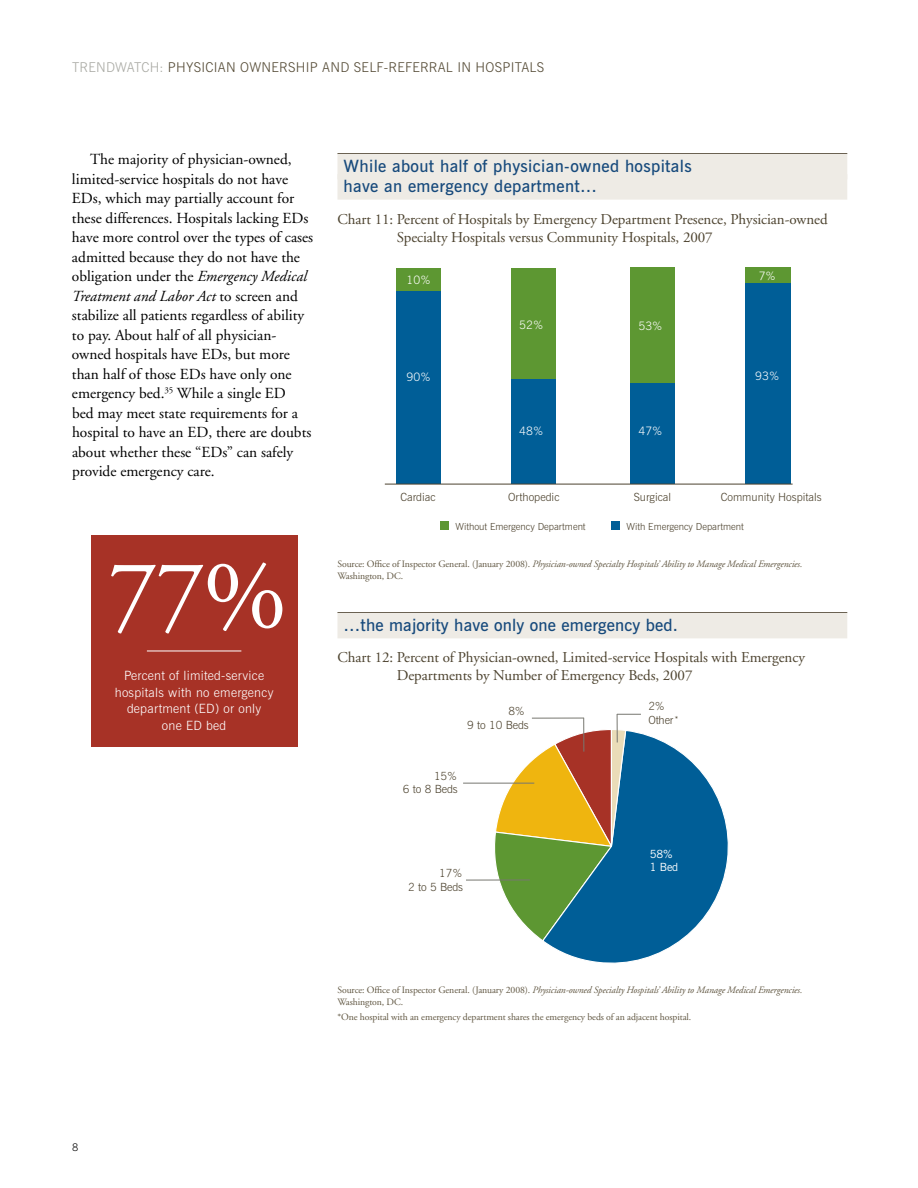
<style>
.page{position:relative;width:918px;height:1188px;background:#fff}
.page>*{position:absolute;margin:0;border:0;box-sizing:border-box;transform-origin:0 0}
.t1{font:99px "Adobe Garamond";color:#fff}
.t2{font:600 16.8px/20.2px "News Gothic BT";letter-spacing:.02em;color:#174a7c}
.t3{font:15.3px/19.5px "Adobe Garamond";color:#000}
.t4{font:15px/18px "Adobe Garamond";letter-spacing:-.005em;color:#4c422e}
.t5{font:300 13.5px "News Gothic BT";letter-spacing:.02em;color:#564c37}
.t6{font:300 13.5px "News Gothic BT";color:#aaaba5}
.t7{font:300 12.75px/16.5px "News Gothic BT";letter-spacing:.02em;color:#fff;text-align:center}
.t8{font:300 11.7px "News Gothic BT";color:#fff}
.t9{font:300 11.25px/13.5px "News Gothic BT";color:#4c422e}
.t10{font:11.25px/13.5px "News Gothic BT";color:#fff}
.t11{font:300 10.5px "News Gothic BT";color:#000}
.t12{font:italic 9.75px/12px "Adobe Garamond";letter-spacing:-.01em;color:#605641}
.t13{font:9.75px "Adobe Garamond";letter-spacing:-.01em;color:#605641}
.t14{font:300 9.75px "News Gothic BT";color:#4c422e}
.t15{font:9px "Adobe Garamond";color:#4c422e}
.s1{color:#aaaba5}
.s2{font-style:italic}
.s3{font-style:normal}
</style>
<div class="page">
<div style="left:396px;top:290px;width:45px;height:194px;background:#005e97"></div>
<div style="left:396px;top:268px;width:45px;height:23px;background:#5d9732"></div>
<div style="left:511px;top:268px;width:45px;height:112px;background:#5d9732"></div>
<div style="left:511px;top:379px;width:45px;height:105px;background:#005e97"></div>
<div style="left:630px;top:268px;width:45px;height:116px;background:#5d9732"></div>
<div style="left:630px;top:384px;width:45px;height:100px;background:#005e97"></div>
<div style="left:746px;top:268px;width:45px;height:16px;background:#5d9732"></div>
<div style="left:746px;top:284px;width:45px;height:200px;background:#005e97"></div>
<hr style="left:385px;top:484px;width:408px;height:1px;background:#4c422e">
<div style="left:611px;top:521px;width:9px;height:9px;background:#005e97"></div>
<div style="left:440px;top:521px;width:9px;height:9px;background:#5d9732"></div>
<hr style="left:338px;top:153px;width:509px;height:1px;background:#4c422e">
<div style="left:338px;top:154px;width:509px;height:25px;background:#eeebe5"></div>
<div style="left:338px;top:174px;width:509px;height:26px;background:#eeebe5"></div>
<hr style="left:338px;top:612px;width:509px;height:1px;background:#4c422e">
<div style="left:338px;top:613px;width:509px;height:25px;background:#eeebe5"></div>
<div style="left:91px;top:535px;width:207px;height:212px;background:#a73226"></div>
<hr style="left:147px;top:651px;width:94px;height:1px;background:#fff">
<svg style="left:545px;top:734px;width:184px;height:230px"></svg>
<hr style="left:466px;top:880px;width:64px;height:1px;background:#777770">
<hr style="left:463px;top:783px;width:71px;height:1px;background:#777770">
<svg style="left:490px;top:714px;width:151px;height:228px"></svg>
<hr style="left:583px;top:718px;width:1px;height:34px;background:#777770">
<p class="t6" style="left:72px;top:59px;width:10px">TREN</p>
<p class="t5" style="left:106px;top:59px;width:440px"><span class="s1">DWATCH:</span> Physician ownersh ip and Self-referral in Hospitals</p>
<p class="t3" style="left:72px;top:150px;width:243px;text-indent:18px">The majority of physician-owned, limited-service hospitals do not have EDs, which may partially account for these differences. Hospitals lacking EDs have more control over the types of cases admitted because they do not have the obligation under the <span class="s2">Emergency Medical Treatment and Labor Act</span> to screen and stabilize all patients regardless of ability to pay. About half of all physician&shy;owned hospitals have EDs, but more than half of those EDs have only one emergency bed.<sup>35</sup> While a single ED<br>bed may meet state requirements for a hospital to have an ED, there are doubts about whether these “EDs” can safely provide emergency care.</p>
<h1 class="t1" style="left:108px;top:543px;width:180px">77%</h1>
<p class="t7" style="left:115px;top:667px;width:160px">Percent of limited-service hospitals with no emergency department (ED) or only<br>one ED bed</p>
<p class="t2" style="left:344px;top:156px;width:350px">While about half of physician-owned hospitals have an emergency department…</p>
<p class="t4" style="left:397px;top:210px;width:432px;text-indent:-59px">Chart 11: Percent of Hospitals by Emergency Department Presence, Physician-owned<br>Specialty Hospitals versus Community Hospitals, 2007</p>
<p class="t8" style="left:407px;top:273px;width:26px">10%</p>
<p class="t8" style="left:407px;top:370px;width:26px">90%</p>
<p class="t8" style="left:519px;top:317px;width:26px">52%</p>
<p class="t8" style="left:519px;top:423px;width:26px">48%</p>
<p class="t8" style="left:639px;top:318px;width:26px">53%</p>
<p class="t8" style="left:639px;top:423px;width:26px">47%</p>
<p class="t8" style="left:759px;top:269px;width:19px">7%</p>
<p class="t8" style="left:755px;top:369px;width:26px">93%</p>
<p class="t9" style="left:401px;top:491px;width:37px">cardiac</p>
<p class="t9" style="left:508px;top:491px;width:53px">orthopedic</p>
<p class="t9" style="left:634px;top:491px;width:39px">surgical</p>
<p class="t9" style="left:721px;top:491px;width:102px">community Hospitals</p>
<p class="t14" style="left:456px;top:521px;width:132px">Without emergency Department</p>
<p class="t14" style="left:627px;top:521px;width:119px">With emergency Department</p>
<p class="t12" style="left:338px;top:559px;width:466px"><span class="s3">Source: Office of Inspector General. (January 2008).</span> Physician-owned Specialty Hospitals’ Ability to Manage Medical Emergencies.<br><span class="s3">Washington, DC.</span></p>
<p class="t2" style="left:344px;top:615px;width:336px">…the majority have only one emergency bed.</p>
<p class="t4" style="left:397px;top:649px;width:410px;text-indent:-59px">Chart 12: Percent of Physician-owned, Limited-service Hospitals with Emergency<br>Departments by Number of Emergency Beds, 2007</p>
<p class="t9" style="left:467px;top:705px;width:63px;text-indent:41px">8%<br>9 to 10 Beds</p>
<p class="t9" style="left:648px;top:699px;width:27px">2% other</p>
<p class="t15" style="left:675px;top:715px;width:5px">*</p>
<p class="t9" style="left:403px;top:769px;width:56px;text-align:right">15%<br>6 to 8 Beds</p>
<p class="t9" style="left:408px;top:866px;width:56px;text-align:right">17%<br>2 to 5 Beds</p>
<p class="t10" style="left:650px;top:847px;width:30px">58%<br>1 Bed</p>
<p class="t12" style="left:338px;top:984px;width:466px"><span class="s3">Source: Office of Inspector General. (January 2008).</span> Physician-owned Specialty Hospitals’ Ability to Manage Medical Emergencies.<br><span class="s3">Washington, DC.</span></p>
<p class="t13" style="left:338px;top:1011px;width:355px">*One hospital with an emergency department shares the emergency beds of an adjacent hospital.</p>
<p class="t11" style="left:72px;top:1141px;width:8px">8</p>
</div>
